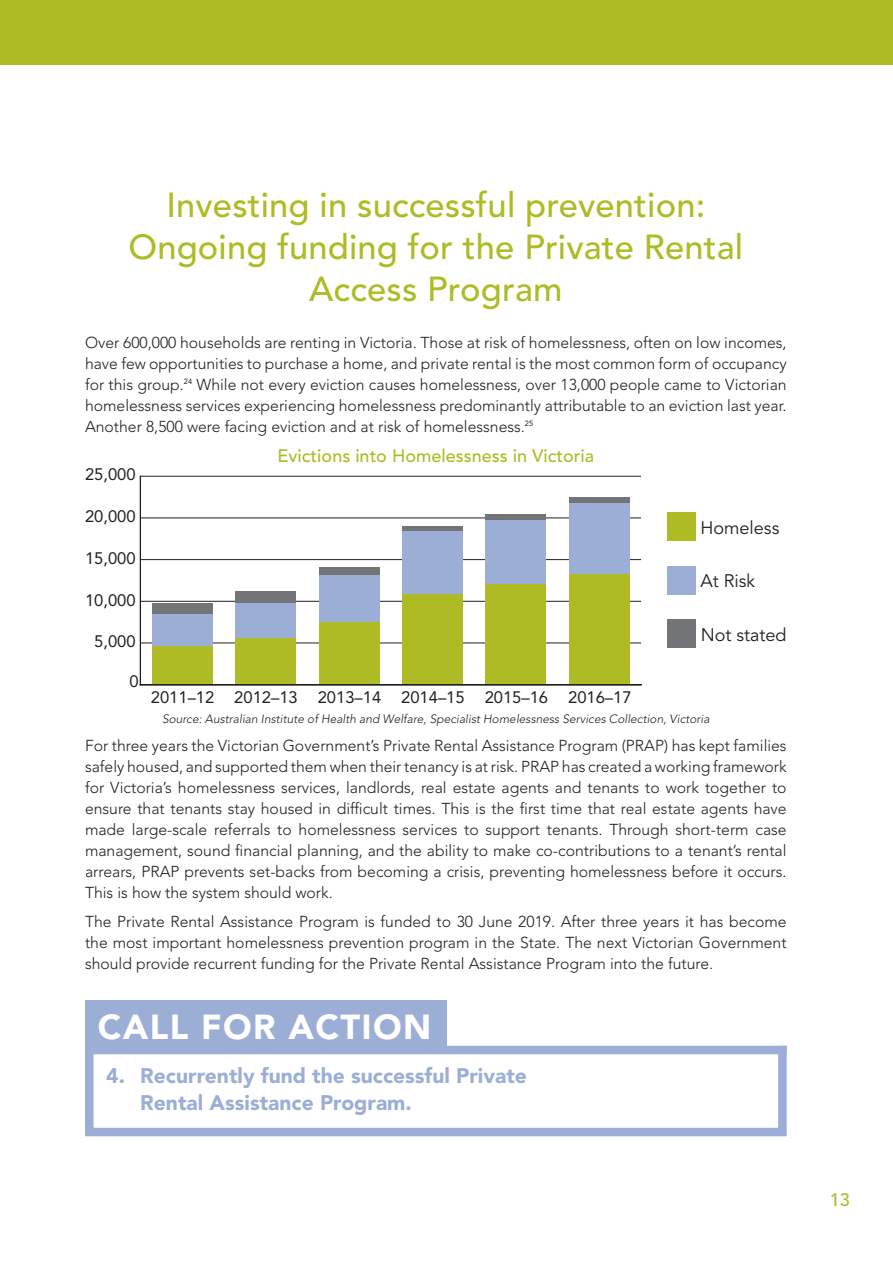
<style>
.page{position:relative;width:893px;height:1263px;background:#fff}
.page>*{position:absolute;margin:0;border:0;box-sizing:border-box;transform-origin:0 0}
.t1{font:500 34.5px/42px "Avenir LT Std";letter-spacing:.005em;color:#afbb25;text-align:center}
.t2{font:900 34.5px "Avenir LT Std";letter-spacing:.04em;color:#fff}
.t3{font:900 21px/27px "Avenir LT Std";color:#9caed5}
.t4{font:500 18px "Avenir LT Std";color:#afbb25}
.t5{font:18px "Avenir LT Std";color:#231f20}
.t6{font:16.5px "Avenir LT Std";color:#231f20}
.t7{font:300 15.75px/21px "Avenir LT Std";color:#231f20;text-align:justify}
.t8{font:italic 300 12px "Avenir LT Std";color:#231f20}
</style>
<div class="page">
<div style="left:0;top:0;width:893px;height:65px;background:#afbb25"></div>
<div style="left:85px;top:1000px;width:362px;height:51px;background:#9caed5"></div>
<div style="left:85px;top:1041px;width:702px;height:95px;border:9px solid #9caed5"></div>
<div style="left:85px;top:1046px;width:702px;height:8px;background:#9caed5"></div>
<hr style="left:140px;top:476px;width:1px;height:209px;background:#231f20">
<hr style="left:140px;top:643px;width:501px;height:1px;background:#231f20">
<hr style="left:140px;top:601px;width:501px;height:1px;background:#231f20">
<hr style="left:140px;top:559px;width:501px;height:1px;background:#231f20">
<hr style="left:140px;top:518px;width:501px;height:1px;background:#231f20">
<hr style="left:140px;top:476px;width:501px;height:1px;background:#231f20">
<div style="left:668px;top:619px;width:28px;height:29px;background:#727477"></div>
<div style="left:152px;top:603px;width:60px;height:11px;background:#727477"></div>
<div style="left:235px;top:591px;width:61px;height:13px;background:#727477"></div>
<div style="left:319px;top:567px;width:60px;height:9px;background:#727477"></div>
<div style="left:402px;top:526px;width:60px;height:5px;background:#727477"></div>
<div style="left:486px;top:514px;width:60px;height:6px;background:#727477"></div>
<div style="left:569px;top:497px;width:60px;height:6px;background:#727477"></div>
<div style="left:668px;top:566px;width:28px;height:28px;background:#9caed5"></div>
<div style="left:152px;top:614px;width:60px;height:32px;background:#9caed5"></div>
<div style="left:235px;top:604px;width:61px;height:34px;background:#9caed5"></div>
<div style="left:319px;top:576px;width:60px;height:46px;background:#9caed5"></div>
<div style="left:402px;top:531px;width:60px;height:63px;background:#9caed5"></div>
<div style="left:486px;top:520px;width:60px;height:64px;background:#9caed5"></div>
<div style="left:569px;top:503px;width:60px;height:71px;background:#9caed5"></div>
<div style="left:668px;top:513px;width:28px;height:28px;background:#afbb25"></div>
<div style="left:152px;top:646px;width:60px;height:39px;background:#afbb25"></div>
<div style="left:235px;top:638px;width:61px;height:47px;background:#afbb25"></div>
<div style="left:319px;top:622px;width:60px;height:63px;background:#afbb25"></div>
<div style="left:402px;top:594px;width:60px;height:91px;background:#afbb25"></div>
<div style="left:486px;top:584px;width:60px;height:101px;background:#afbb25"></div>
<div style="left:569px;top:574px;width:60px;height:111px;background:#afbb25"></div>
<hr style="left:140px;top:684px;width:501px;height:1px;background:#231f20">
<h1 class="t1" style="left:128px;top:185px;width:616px">Investing in successful prevention:<br>Ongoing funding for the Private Rental<br>Access Program</h1>
<p class="t7" style="left:85px;top:332px;width:703px">Over 600,000 households are renting in Victoria. Those at risk of homelessness, often on low incomes, have few opportunities to purchase a home, and private rental is the most common form of occupancy for this group.<sup>24</sup> While not every eviction causes homelessness, over 13,000 people came to Victorian homelessness services experiencing homelessness predominantly attributable to an eviction last year.<br>Another 8,500 were facing eviction and at risk of homelessness.<sup>25</sup></p>
<p class="t4" style="left:278px;top:445px;width:318px">Evictions into Homelessness in Victoria</p>
<p class="t6" style="left:85px;top:465px;width:52px">25,000</p>
<p class="t6" style="left:85px;top:507px;width:52px">20,000</p>
<p class="t6" style="left:85px;top:548px;width:52px">15,000</p>
<p class="t6" style="left:85px;top:590px;width:52px">10,000</p>
<p class="t6" style="left:94px;top:632px;width:43px">5,000</p>
<p class="t6" style="left:130px;top:671px;width:11px">0</p>
<p class="t6" style="left:151px;top:688px;width:482px">2011–12 2012–13 2013–14 2014–15 2015–16 2016–17</p>
<p class="t5" style="left:700px;top:517px;width:80px">Homeless</p>
<p class="t5" style="left:700px;top:571px;width:56px">At Risk</p>
<p class="t5" style="left:701px;top:624px;width:87px">Not stated</p>
<p class="t8" style="left:162px;top:711px;width:549px">Source: Australian Institute of Health and Welfare, Specialist Homelessness Services Collection, Victoria</p>
<p class="t7" style="left:85px;top:735px;width:703px">For three years the Victorian Government’s Private Rental Assistance Program (PRAP) has kept families safely housed, and supported them when their tenancy is at risk. PRAP has created a working framework for Victoria’s homelessness services, landlords, real estate agents and tenants to work together to ensure that tenants stay housed in difficult times. This is the first time that real estate agents have made large-scale referrals to homelessness services to support tenants. Through short-term case management, sound financial planning, and the ability to make co-contributions to a tenant’s rental arrears, PRAP prevents set-backs from becoming a crisis, preventing homelessness before it occurs.<br>This is how the system should work.</p>
<p class="t7" style="left:85px;top:911px;width:703px">The Private Rental Assistance Program is funded to 30 June 2019. After three years it has become the most important homelessness prevention program in the State. The next Victorian Government should provide recurrent funding for the Private Rental Assistance Program into the future.</p>
<h1 class="t2" style="left:98px;top:1006px;width:335px">CALL FOR ACTION</h1>
<h2 class="t3" style="left:140px;top:1062px;width:388px;text-indent:-34px">4. Recurrently fund the successful Private<br>Rental Assistance Program.</h2>
<p class="t4" style="left:830px;top:1189px;width:22px">13</p>
</div>
